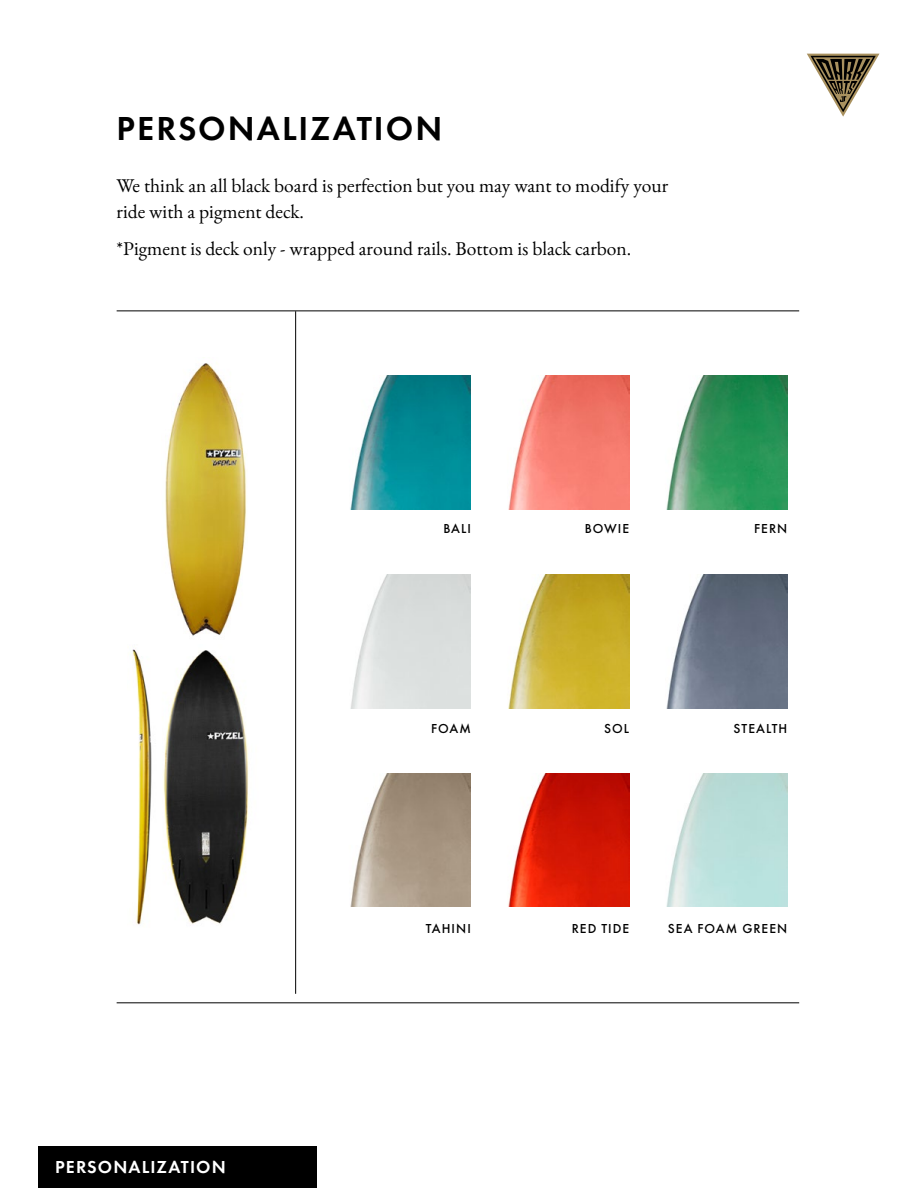
<style>
.page{position:relative;width:918px;height:1188px;background:#fff}
.page>*{position:absolute;margin:0;border:0;box-sizing:border-box;transform-origin:0 0}
.t1{font:34.5px "Futura SC Dem";letter-spacing:.06em;color:#000}
.t2{font:19.5px/25.5px "EB Garamond 12";color:#000}
.TOC_board_name{font:18px "Futura Dem";letter-spacing:.06em;color:#fff}
.TOC_board_name-2{font:500 13.5px "Futura";letter-spacing:.075em;color:#000}
</style>
<div class="page">
<img style="left:350px;top:376px;width:121px;height:133px">
<img style="left:508px;top:376px;width:121px;height:133px">
<img style="left:666px;top:376px;width:121px;height:133px">
<img style="left:350px;top:575px;width:121px;height:133px">
<img style="left:508px;top:575px;width:121px;height:133px">
<img style="left:666px;top:575px;width:121px;height:133px">
<img style="left:350px;top:773px;width:121px;height:134px">
<img style="left:508px;top:773px;width:121px;height:134px">
<img style="left:666px;top:773px;width:121px;height:134px">
<svg style="left:807px;top:54px;width:73px;height:63px"></svg>
<img style="left:132px;top:649px;width:117px;height:276px">
<hr style="left:117px;top:310px;width:682px;height:1px;background:#000">
<hr style="left:295px;top:311px;width:1px;height:683px;background:#000">
<hr style="left:117px;top:1002px;width:682px;height:1px;background:#000">
<img style="left:165px;top:363px;width:82px;height:273px">
<div style="left:38px;top:1147px;width:278px;height:41px;background:#000"></div>
<p class="t1" style="left:117px;top:108px;width:327px">PERSONALIZATION</p>
<p class="t2" style="left:117px;top:173px;width:553px">We think an all black board is perfection but you may want to modify your ride with a pigment deck.</p>
<p class="t2" style="left:117px;top:236px;width:516px">*Pigment is deck only - wrapped around rails. Bottom is black carbon.</p>
<p class="TOC_board_name-2" style="left:443px;top:519px;width:29px">BALI</p>
<p class="TOC_board_name-2" style="left:431px;top:719px;width:41px">FOAM</p>
<p class="TOC_board_name-2" style="left:585px;top:519px;width:46px">BOWIE</p>
<p class="TOC_board_name-2" style="left:604px;top:719px;width:26px">SOL</p>
<p class="TOC_board_name-2" style="left:754px;top:519px;width:35px">FERN</p>
<p class="TOC_board_name-2" style="left:734px;top:719px;width:55px">STEALTH</p>
<p class="TOC_board_name" style="left:55px;top:1155px;width:172px">PERSONALIZATION</p>
<p class="TOC_board_name-2" style="left:426px;top:918px;width:47px">TAHINI</p>
<p class="TOC_board_name-2" style="left:572px;top:918px;width:59px">RED TIDE</p>
<p class="TOC_board_name-2" style="left:668px;top:918px;width:121px">SEA FOAM GREEN</p>
</div>
